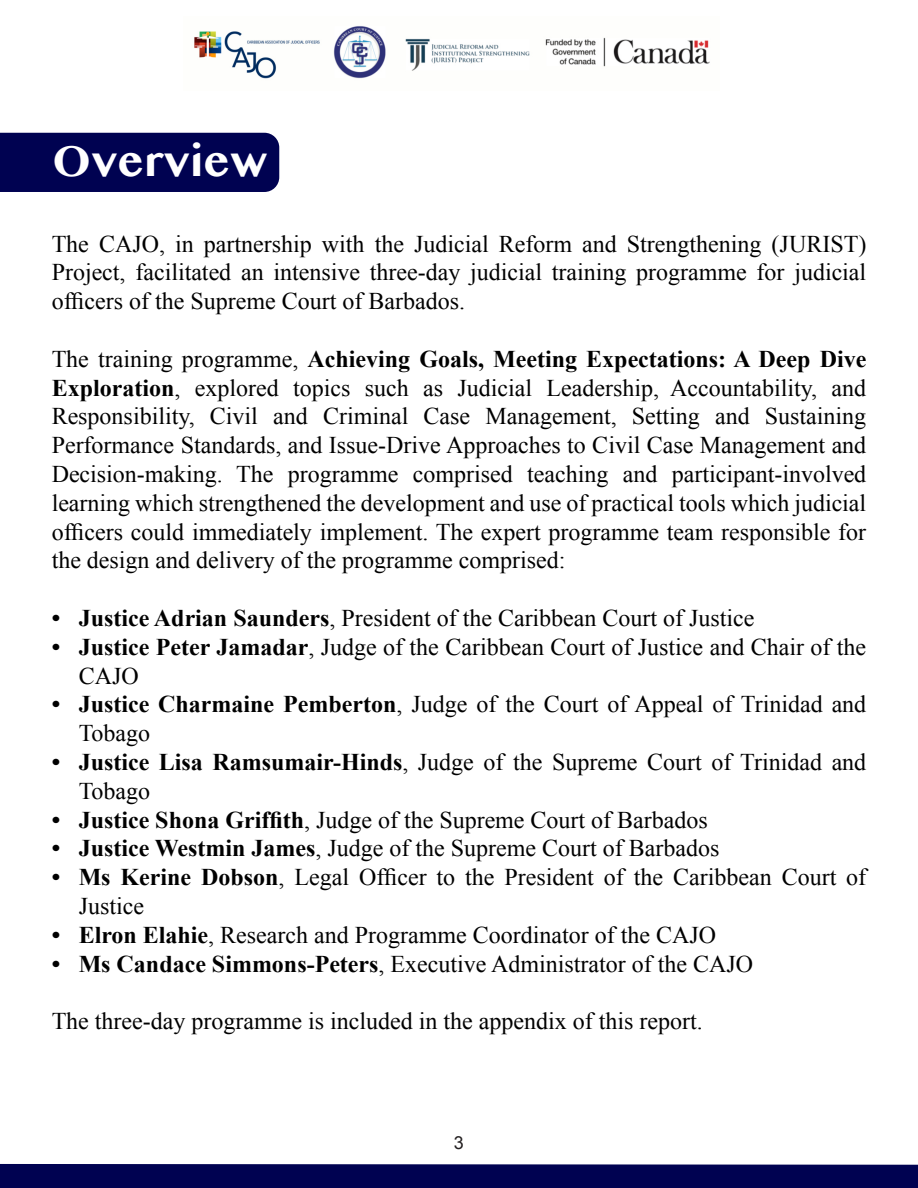
<style>
.page{position:relative;width:918px;height:1188px;background:#fff}
.page>*{position:absolute;margin:0;border:0;box-sizing:border-box;transform-origin:0 0}
.t1{font:700 45px "Gurmukhi MN";color:#fff}
.t2{font:24px/28.8px "Times New Roman";color:#000}
.t3{font:18px "Arial";color:#231f20}
.s1{font-weight:700}
</style>
<div class="page">
<div style="left:0;top:1164px;width:918px;height:24px;background:#000251"></div>
<div style="left:0;top:133px;width:279px;height:59px;background:#000251"></div>
<img style="left:194px;top:26px;width:516px;height:53px">
<h1 class="t1" style="left:52px;top:134px;width:217px">Overview</h1>
<p class="t2" style="left:52px;top:232px;width:816px;text-align:justify">The CAJO, in partnership with the Judicial Reform and Strengthening (JURIST)<br>Project, facilitated an intensive three-day judicial training programme for judicial officers of the Supreme Court of Barbados.</p>
<p class="t2" style="left:52px;top:347px;width:816px;text-align:justify">The training programme, <span class="s1">Achieving Goals, Meeting Expectations: A Deep Dive Exploration</span>, explored topics such as Judicial Leadership, Accountability, and Responsibility, Civil and Criminal Case Management, Setting and Sustaining Performance Standards, and Issue-Drive Approaches to Civil Case Management and Decision-making. The programme comprised teaching and participant-involved learning which strengthened the development and use of practical tools which judicial officers could immediately implement. The expert programme team responsible for the design and delivery of the programme comprised:</p>
<p class="t2" style="left:52px;top:606px;width:704px"><span class="s1">• Justice Adrian Saunders</span>, President of the Caribbean Court of Justice</p>
<p class="t2" style="left:79px;top:635px;width:789px;text-indent:-27px"><span class="s1">• Justice Peter Jamadar</span>, Judge of the Caribbean Court of Justice and Chair of the<br>CAJO</p>
<p class="t2" style="left:79px;top:692px;width:789px;text-indent:-27px"><span class="s1">• Justice Charmaine Pemberton</span>, Judge of the Court of Appeal of Trinidad and<br>Tobago</p>
<p class="t2" style="left:79px;top:750px;width:789px;text-indent:-27px"><span class="s1">• Justice Lisa Ramsumair-Hinds</span>, Judge of the Supreme Court of Trinidad and<br>Tobago</p>
<p class="t2" style="left:52px;top:808px;width:658px"><span class="s1">• Justice Shona Griffith</span>, Judge of the Supreme Court of Barbados</p>
<p class="t2" style="left:52px;top:836px;width:669px"><span class="s1">• Justice Westmin James</span>, Judge of the Supreme Court of Barbados</p>
<p class="t2" style="left:79px;top:865px;width:789px;text-indent:-27px"><span class="s1">• Ms Kerine Dobson</span>, Legal Officer to the President of the Caribbean Court of<br>Justice</p>
<p class="t2" style="left:52px;top:923px;width:666px"><span class="s1">• Elron Elahie</span>, Research and Programme Coordinator of the CAJO</p>
<p class="t2" style="left:52px;top:952px;width:703px"><span class="s1">• Ms Candace Simmons-Peters</span>, Executive Administrator of the CAJO</p>
<p class="t2" style="left:52px;top:1009px;width:653px">The three-day programme is included in the appendix of this report.</p>
<p class="t3" style="left:454px;top:1135px;width:12px">3</p>
</div>
